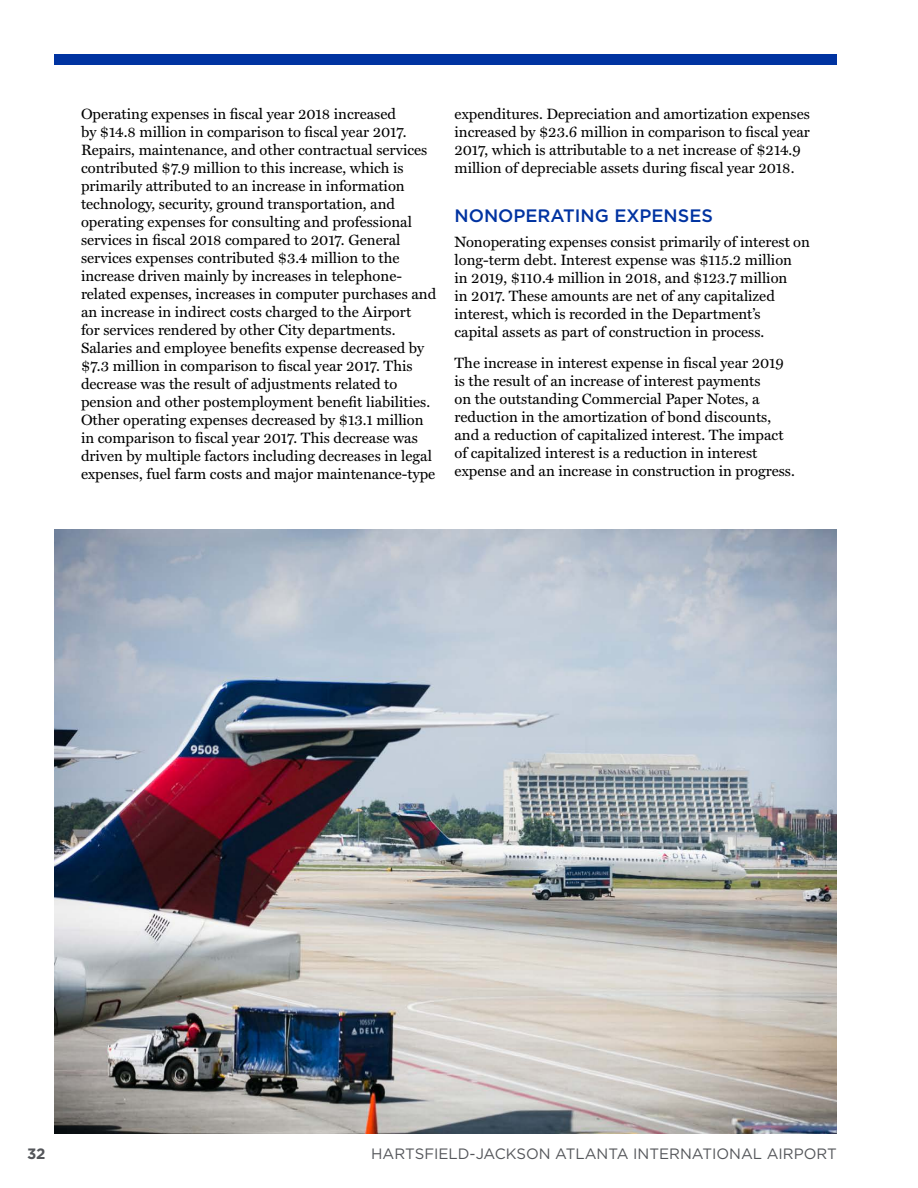
<style>
.page{position:relative;width:918px;height:1188px;background:#fff}
.page>*{position:absolute;margin:0;border:0;box-sizing:border-box;transform-origin:0 0}
.t1{font:500 18px "Gotham";color:#0033a1}
.t2{font:15px/18px "Miller Text";color:#000}
.t3{font:15px "Gotham";color:#54565a}
.t4{font:700 15px "Gotham";color:#54565a}
</style>
<div class="page">
<div style="left:54px;top:54px;width:783px;height:11px;background:#0033a1"></div>
<img style="left:54px;top:529px;width:783px;height:605px">
<p class="t2" style="left:81px;top:104px;width:357px">Operating expenses in fiscal year 2018 increased<br>by $14.8 million in comparison to fiscal year 2017.<br>Repairs, maintenance, and other contractual services contributed $7.9 million to this increase, which is primarily attributed to an increase in information technology, security, ground transportation, and operating expenses for consulting and professional services in fiscal 2018 compared to 2017. General services expenses contributed $3.4 million to the increase driven mainly by increases in telephone&shy;related expenses, increases in computer purchases and an increase in indirect costs charged to the Airport<br>for services rendered by other City departments.<br>Salaries and employee benefits expense decreased by $7.3 million in comparison to fiscal year 2017. This decrease was the result of adjustments related to pension and other postemployment benefit liabilities.<br>Other operating expenses decreased by $13.1 million in comparison to fiscal year 2017. This decrease was driven by multiple factors including decreases in legal expenses, fuel farm costs and major maintenance-type</p>
<p class="t2" style="left:454px;top:104px;width:357px">expenditures. Depreciation and amortization expenses increased by $23.6 million in comparison to fiscal year 2017, which is attributable to a net increase of $214.9 million of depreciable assets during fiscal year 2018.</p>
<p class="t1" style="left:454px;top:204px;width:260px">NONOPERATING EXPENSES</p>
<p class="t2" style="left:454px;top:232px;width:357px">Nonoperating expenses consist primarily of interest on long-term debt. Interest expense was $115.2 million<br>in 2019, $110.4 million in 2018, and $123.7 million<br>in 2017. These amounts are net of any capitalized interest, which is recorded in the Department’s<br>capital assets as part of construction in process.</p>
<p class="t2" style="left:454px;top:353px;width:342px">The increase in interest expense in fiscal year 2019 is the result of an increase of interest payments<br>on the outstanding Commercial Paper Notes, a reduction in the amortization of bond discounts, and a reduction of capitalized interest. The impact of capitalized interest is a reduction in interest expense and an increase in construction in progress.</p>
<p class="t4" style="left:27px;top:1144px;width:20px">32</p>
<p class="t3" style="left:371px;top:1145px;width:467px">HARTSFIELD-JACKSON ATLANTA INTERNATIONAL AIRPORT</p>
</div>
